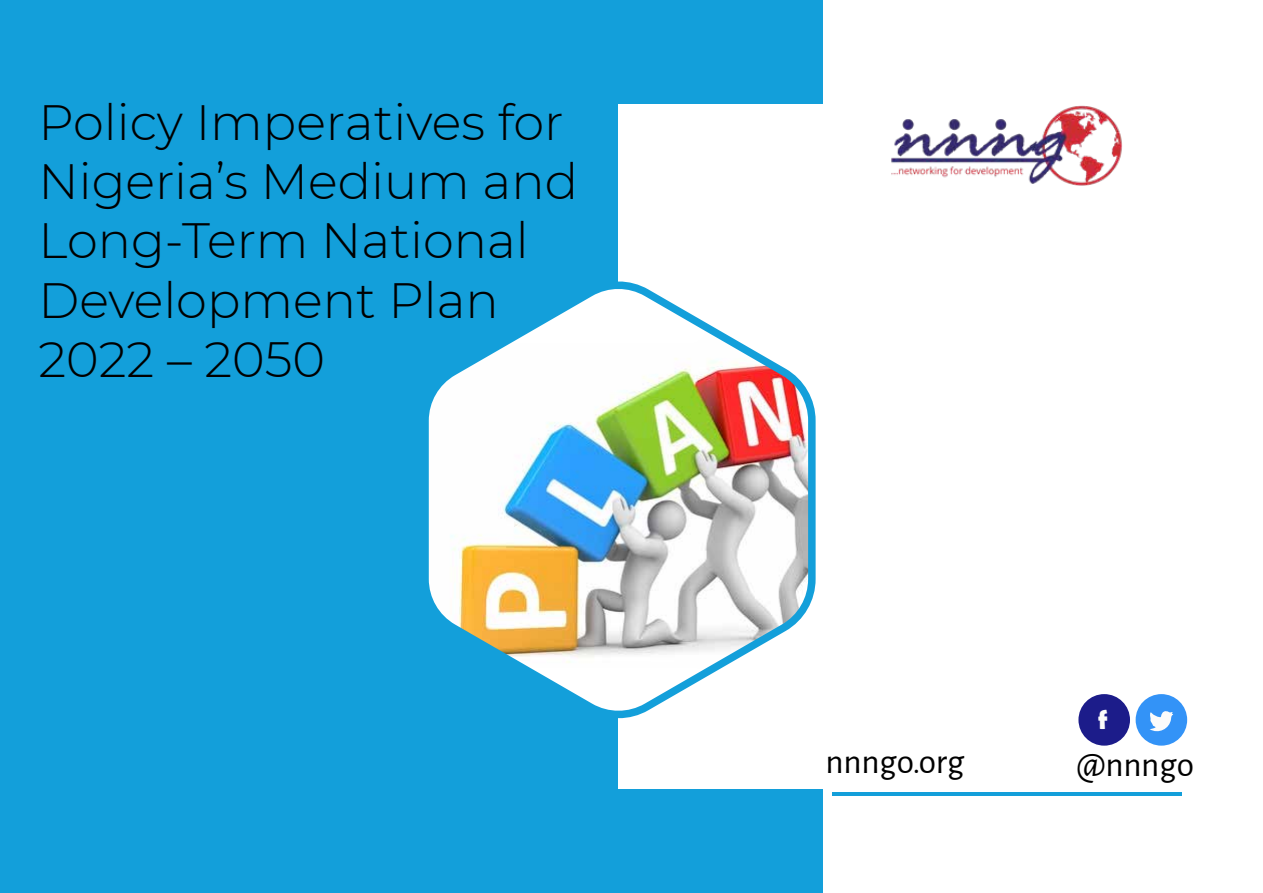
<style>
.page{position:relative;width:1263px;height:893px;background:#fff}
.page>*{position:absolute;margin:0;border:0;box-sizing:border-box;transform-origin:0 0}
.t1{font:300 49.5px/59.4px "Montserrat";color:#000}
.t2{font:35.25px "Alegreya Sans";letter-spacing:-.005em;color:#000}
.t3{font:700 26.7px "Berlin Sans FB Demi";color:#fafafa}
</style>
<div class="page">
<div style="left:0;top:0;width:823px;height:893px;background:#139fda"></div>
<div style="left:618px;top:105px;width:429px;height:684px;background:#fff"></div>
<div style="left:1078px;top:694px;width:52px;height:52px;background:#1c1c8a;border-radius:50%"></div>
<div style="left:1135px;top:694px;width:52px;height:52px;background:#3393f7;border-radius:50%"></div>
<svg style="left:1150px;top:711px;width:23px;height:21px"></svg>
<img style="left:891px;top:105px;width:231px;height:81px">
<hr style="left:832px;top:793px;width:349px;height:3px;background:#139fda">
<svg style="left:428px;top:281px;width:388px;height:438px"></svg>
<p class="t1" style="left:38px;top:91px;width:541px">Policy Imperatives for<br>Nigeria’s Medium and<br>Long-Term National<br>Development Plan<br>2022 – 2050</p>
<p class="t3" style="left:1098px;top:704px;width:11px">f</p>
<p class="t2" style="left:826px;top:737px;width:140px">nnngo.org</p>
<p class="t2" style="left:1076px;top:740px;width:119px">@nnngo</p>
</div>
